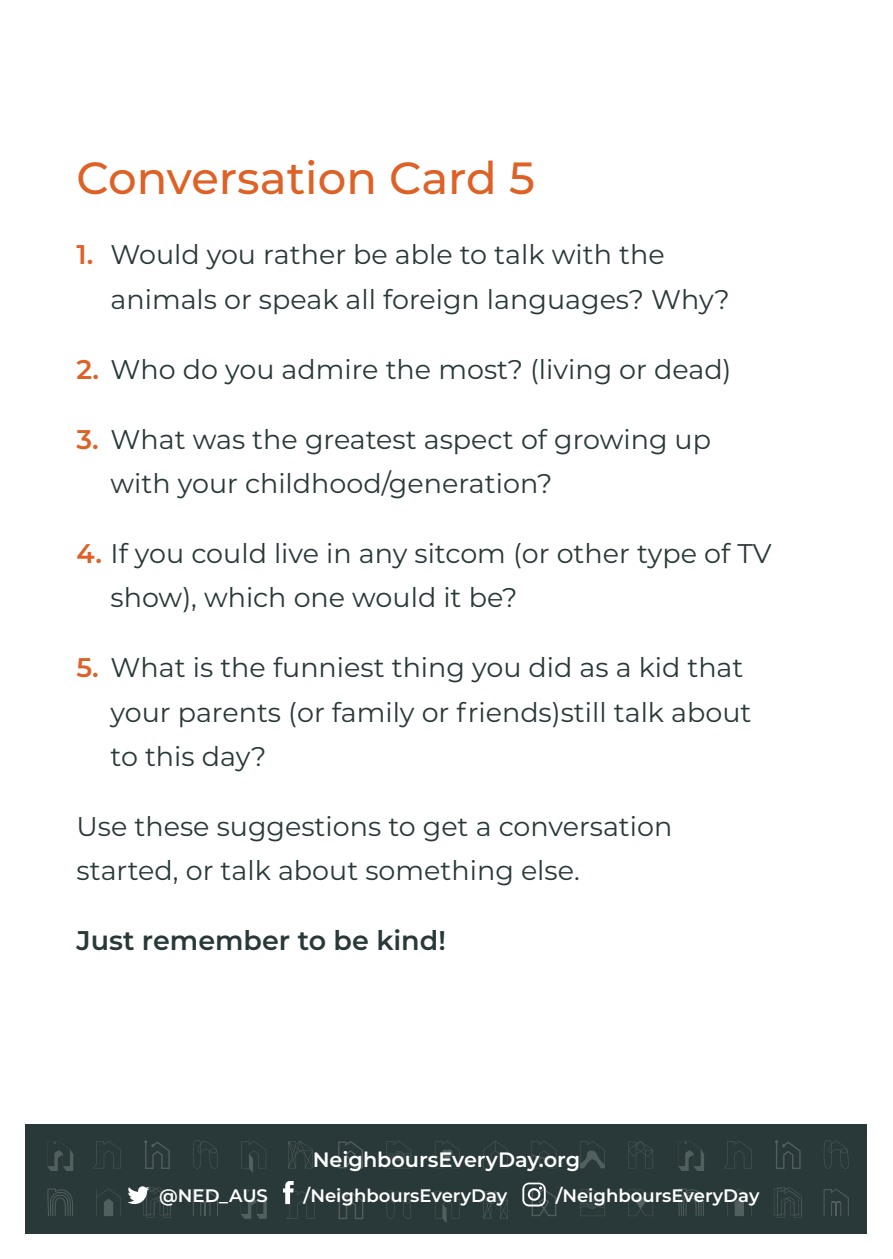
<style>
.page{position:relative;width:893px;height:1259px;background:#fff}
.page>*{position:absolute;margin:0;border:0;box-sizing:border-box;transform-origin:0 0}
.t1{font:500 45px "Montserrat";color:#de6126}
.t2{font:27px/44.4px "Montserrat";color:#293838}
.t3{font:600 27px "Montserrat";color:#293838}
.t4{font:600 20.7px "Montserrat";color:#fff}
.t5{font:600 18px "Montserrat";color:#fff}
.s1{font-weight:600;color:#de6126}
</style>
<div class="page">
<div style="left:26px;top:1124px;width:841px;height:109px;background:#293838"></div>
<svg style="left:96px;top:1189px;width:25px;height:27px"></svg>
<svg style="left:47px;top:1141px;width:26px;height:30px"></svg>
<svg style="left:628px;top:1141px;width:25px;height:27px"></svg>
<svg style="left:338px;top:1141px;width:25px;height:27px"></svg>
<svg style="left:47px;top:1188px;width:26px;height:28px"></svg>
<svg style="left:435px;top:1141px;width:25px;height:27px"></svg>
<svg style="left:532px;top:1141px;width:24px;height:27px"></svg>
<svg style="left:93px;top:1141px;width:28px;height:27px"></svg>
<svg style="left:483px;top:1141px;width:25px;height:27px"></svg>
<svg style="left:386px;top:1141px;width:25px;height:27px"></svg>
<svg style="left:193px;top:1189px;width:25px;height:27px"></svg>
<svg style="left:241px;top:1189px;width:26px;height:29px"></svg>
<svg style="left:628px;top:1189px;width:25px;height:27px"></svg>
<svg style="left:580px;top:1189px;width:25px;height:27px"></svg>
<svg style="left:580px;top:1141px;width:25px;height:27px"></svg>
<svg style="left:241px;top:1141px;width:25px;height:32px"></svg>
<svg style="left:288px;top:1141px;width:25px;height:27px"></svg>
<svg style="left:144px;top:1140px;width:26px;height:29px"></svg>
<svg style="left:193px;top:1140px;width:25px;height:28px"></svg>
<svg style="left:435px;top:1191px;width:25px;height:32px"></svg>
<svg style="left:483px;top:1191px;width:25px;height:27px"></svg>
<svg style="left:338px;top:1190px;width:25px;height:29px"></svg>
<svg style="left:386px;top:1190px;width:25px;height:29px"></svg>
<svg style="left:727px;top:1189px;width:25px;height:27px"></svg>
<svg style="left:774px;top:1187px;width:28px;height:30px"></svg>
<svg style="left:678px;top:1141px;width:26px;height:30px"></svg>
<svg style="left:678px;top:1188px;width:26px;height:28px"></svg>
<svg style="left:724px;top:1141px;width:28px;height:27px"></svg>
<svg style="left:823px;top:1189px;width:26px;height:27px"></svg>
<svg style="left:775px;top:1140px;width:26px;height:29px"></svg>
<svg style="left:824px;top:1140px;width:25px;height:28px"></svg>
<svg style="left:127px;top:1186px;width:44px;height:31px"></svg>
<svg style="left:283px;top:1181px;width:32px;height:37px"></svg>
<svg style="left:522px;top:1182px;width:34px;height:34px"></svg>
<h1 class="t1" style="left:77px;top:147px;width:460px">Conversation Card 5</h1>
<p class="t2" style="left:111px;top:231px;width:621px;text-indent:-34px"><span class="s1">1.</span> Would you rather be able to talk with the animals or speak all foreign languages? Why?</p>
<p class="t2" style="left:77px;top:346px;width:656px"><span class="s1">2.</span> Who do you admire the most? (living or dead)</p>
<p class="t2" style="left:111px;top:416px;width:602px;text-indent:-34px"><span class="s1">3.</span> What was the greatest aspect of growing up with your childhood/generation?</p>
<p class="t2" style="left:111px;top:530px;width:662px;text-indent:-34px"><span class="s1">4.</span> If you could live in any sitcom (or other type of TV show), which one would it be?</p>
<p class="t2" style="left:111px;top:644px;width:642px;text-indent:-34px"><span class="s1">5.</span> What is the funniest thing you did as a kid that your parents (or family or friends)still talk about to this day?</p>
<p class="t2" style="left:77px;top:803px;width:597px">Use these suggestions to get a conversation started, or talk about something else.</p>
<p class="t3" style="left:77px;top:921px;width:371px">Just remember to be kind!</p>
<p class="t4" style="left:313px;top:1145px;width:269px">NeighboursEveryDay.org</p>
<p class="t5" style="left:159px;top:1182px;width:110px">@NED_AUS</p>
<p class="t5" style="left:304px;top:1182px;width:205px">/NeighboursEveryDay</p>
<p class="t5" style="left:556px;top:1182px;width:205px">/NeighboursEveryDay</p>
</div>
